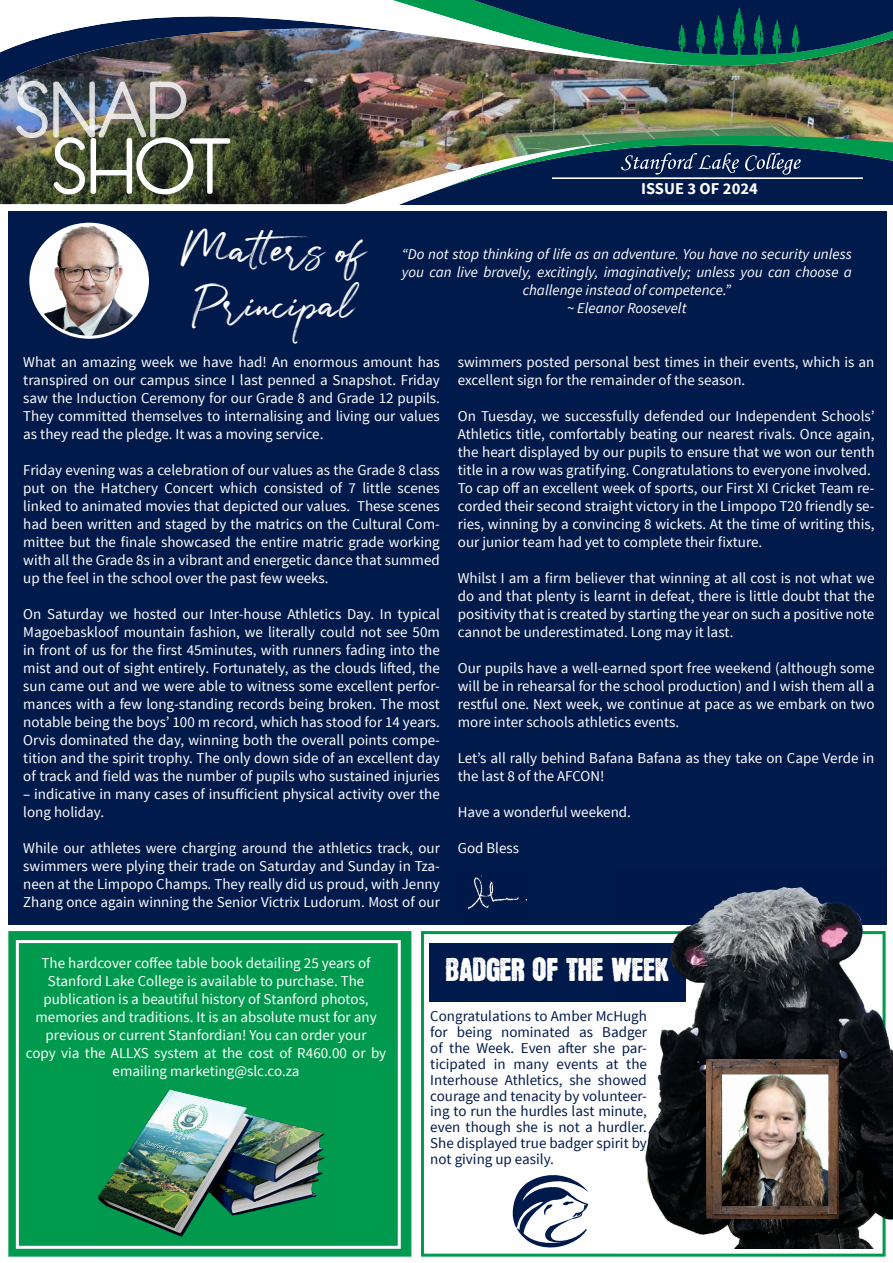
<style>
.page{position:relative;width:893px;height:1263px;background:#fff}
.page>*{position:absolute;margin:0;border:0;box-sizing:border-box;transform-origin:0 0}
.t1{font:49.95px/54.9px "Julietta Messie Demo";color:#fff}
.t2{font:30px "Ynsect Moksha";color:#fff}
.t3{font:700 16.5px "Source Sans Pro";color:#fff}
.t4{font:15px/18px "Source Sans Pro";color:#fff;text-align:justify}
.t5{font:15px/15.9px "Source Sans Pro";color:#001a4b;text-align:justify}
.t6{font:italic 15px/18px "Source Sans Pro";color:#fff;text-align:center}
</style>
<div class="page">
<img style="left:0;top:0;width:893px;height:204px">
<hr style="left:552px;top:177px;width:311px;height:2px;background:#fff">
<div style="left:8px;top:212px;width:879px;height:713px;background:#001a4b"></div>
<img style="left:33px;top:224px;width:114px;height:113px">
<div style="left:29px;top:223px;width:120px;height:116px;border:3px solid #fff;border-radius:50%"></div>
<img style="left:467px;top:875px;width:60px;height:35px">
<div style="left:421px;top:931px;width:464px;height:326px;border:3px solid #009a4e"></div>
<div style="left:430px;top:943px;width:256px;height:58px;background:#001a4b"></div>
<img style="left:617px;top:887px;width:276px;height:362px">
<img style="left:707px;top:1059px;width:132px;height:159px">
<div style="left:8px;top:931px;width:403px;height:326px;background:#009a4e;border:2px solid #009a4e"></div>
<div style="left:16px;top:940px;width:385px;height:309px;border:3px solid #fff"></div>
<img style="left:88px;top:1089px;width:247px;height:160px">
<svg style="left:512px;top:1175px;width:77px;height:73px"></svg>
<h1 class="t1" style="left:181px;top:217px;width:184px">Matters of<br>Principal</h1>
<p class="t3" style="left:641px;top:178px;width:118px">ISSUE 3 OF 2024</p>
<p class="t6" style="left:402px;top:245px;width:452px">“Do not stop thinking of life as an adventure. You have no security unless you can live bravely, excitingly, imaginatively; unless you can choose a challenge instead of competence.”<br>~ Eleanor Roosevelt</p>
<p class="t4" style="left:23px;top:354px;width:418px">What an amazing week we have had! An enormous amount has transpired on our campus since I last penned a Snapshot. Friday saw the Induction Ceremony for our Grade 8 and Grade 12 pupils.<br>They committed themselves to internalising and living our values as they read the pledge. It was a moving service.</p>
<p class="t4" style="left:23px;top:462px;width:418px">Friday evening was a celebration of our values as the Grade 8 class put on the Hatchery Concert which consisted of 7 little scenes linked to animated movies that depicted our values. These scenes had been written and staged by the matrics on the Cultural Com&shy;mittee but the finale showcased the entire matric grade working with all the Grade 8s in a vibrant and energetic dance that summed up the feel in the school over the past few weeks.</p>
<p class="t4" style="left:23px;top:606px;width:418px">On Saturday we hosted our Inter-house Athletics Day. In typical Magoebaskloof mountain fashion, we literally could not see 50m in front of us for the first 45minutes, with runners fading into the mist and out of sight entirely. Fortunately, as the clouds lifted, the sun came out and we were able to witness some excellent perfor&shy;mances with a few long-standing records being broken. The most notable being the boys’ 100 m record, which has stood for 14 years.<br>Orvis dominated the day, winning both the overall points compe&shy;tition and the spirit trophy. The only down side of an excellent day of track and field was the number of pupils who sustained injuries</p>
<p class="t4" style="left:23px;top:786px;width:418px">– indicative in many cases of insufficient physical activity over the long holiday.</p>
<p class="t4" style="left:23px;top:840px;width:418px">While our athletes were charging around the athletics track, our swimmers were plying their trade on Saturday and Sunday in Tza&shy;neen at the Limpopo Champs. They really did us proud, with Jenny Zhang once again winning the Senior Victrix Ludorum. Most of our</p>
<p class="t4" style="left:458px;top:354px;width:418px">swimmers posted personal best times in their events, which is an excellent sign for the remainder of the season.</p>
<p class="t4" style="left:458px;top:408px;width:418px;text-align:left">On Tuesday, we successfully defended our Independent Schools’ Athletics title, comfortably beating our nearest rivals. Once again, the heart displayed by our pupils to ensure that we won our tenth title in a row was gratifying. Congratulations to everyone involved.<br>To cap off an excellent week of sports, our First XI Cricket Team re&shy;corded their second straight victory in the Limpopo T20 friendly se&shy;ries, winning by a convincing 8 wickets. At the time of writing this, our junior team had yet to complete their fixture.</p>
<p class="t4" style="left:458px;top:570px;width:418px">Whilst I am a firm believer that winning at all cost is not what we do and that plenty is learnt in defeat, there is little doubt that the positivity that is created by starting the year on such a positive note cannot be underestimated. Long may it last.</p>
<p class="t4" style="left:458px;top:660px;width:418px">Our pupils have a well-earned sport free weekend (although some will be in rehearsal for the school production) and I wish them all a restful one. Next week, we continue at pace as we embark on two more inter schools athletics events.</p>
<p class="t4" style="left:458px;top:750px;width:418px">Let’s all rally behind Bafana Bafana as they take on Cape Verde in the last 8 of the AFCON!</p>
<p class="t4" style="left:458px;top:804px;width:175px">Have a wonderful weekend.</p>
<p class="t4" style="left:458px;top:840px;width:63px">God Bless</p>
<p class="t4" style="left:26px;top:954px;width:362px;text-align:center">The hardcover coffee table book detailing 25 years of Stanford Lake College is available to purchase. The publication is a beautiful history of Stanford photos, memories and traditions. It is an absolute must for any previous or current Stanfordian! You can order your<br>copy via the ALLXS system at the cost of R460.00 or by emailing marketing@slc.co.za</p>
<h2 class="t2" style="left:446px;top:955px;width:224px">BADGER OF THE WEEK</h2>
<p class="t5" style="left:430px;top:1008px;width:218px">Congratulations to Amber McHugh for being nominated as Badger of the Week. Even after she par&shy;ticipated in many events at the Interhouse Athletics, she showed courage and tenacity by volunteer&shy;ing to run the hurdles last minute, even though she is not a hurdler.<br>She displayed true badger spirit by not giving up easily.</p>
</div>
